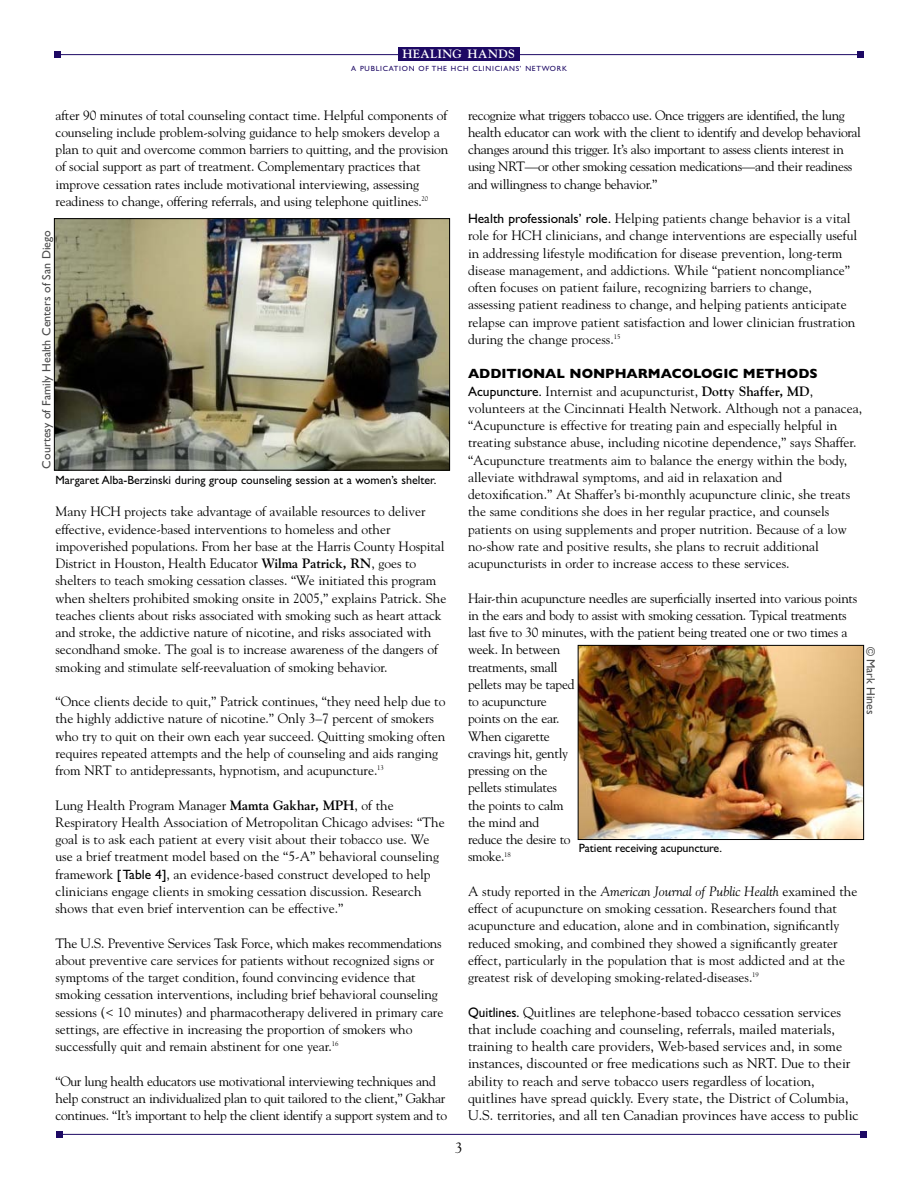
<style>
.page{position:relative;width:918px;height:1188px;background:#fff}
.page>*{position:absolute;margin:0;border:0;box-sizing:border-box;transform-origin:0 0}
.t1{font:15px "Goudy";color:#000}
.t2{font:13.8px/17.2px "Goudy";color:#000}
.t3{font:13.5px/17.2px "Goudy";letter-spacing:-.005em;color:#000}
.t4{font:13.5px/17.2px "Goudy";letter-spacing:-.025em;color:#000}
.t5{font:700 13.5px "Gill Sans";color:#000}
.t6{font:12px "Gill Sans";color:#000}
.t7{font:12px "Gill Sans";color:#4d4d4d}
.t8{font:700 12px "Goudy";letter-spacing:.03em;color:#fff}
.t9{font:7.5px "Gill Sans";letter-spacing:.1em;color:#1d0964}
.s1{font-weight:700}
.s2{font-family:"Gill Sans"}
.s3{font-style:italic}
</style>
<div class="page">
<img style="left:56px;top:220px;width:392px;height:249px">
<div style="left:54px;top:218px;width:396px;height:253px;border:1px solid #000"></div>
<img style="left:580px;top:647px;width:282px;height:191px">
<div style="left:578px;top:645px;width:286px;height:195px;border:1px solid #000"></div>
<hr style="left:54px;top:54px;width:810px;height:1px;background:#1d0964">
<div style="left:857px;top:51px;width:7px;height:7px;background:#1d0964"></div>
<div style="left:54px;top:51px;width:7px;height:7px;background:#1d0964"></div>
<div style="left:398px;top:47px;width:122px;height:14px;background:#1d0964"></div>
<hr style="left:57px;top:1134px;width:810px;height:1px;background:#1d0964">
<div style="left:860px;top:1131px;width:7px;height:7px;background:#1d0964"></div>
<div style="left:57px;top:1131px;width:6px;height:7px;background:#1d0964"></div>
<p class="t8" style="left:403px;top:47px;width:114px">HEALING HANDS</p>
<p class="t9" style="left:351px;top:64px;width:217px">A PUBLICATION OF THE HCH CLINICIANS’ NETWORK</p>
<p class="t3" style="left:56px;top:106px;width:394px">after 90 minutes of total counseling contact time. Helpful components of counseling include problem-solving guidance to help smokers develop a plan to quit and overcome common barriers to quitting, and the provision of social support as part of treatment. Complementary practices that improve cessation rates include motivational interviewing, assessing readiness to change, offering referrals, and using telephone quitlines.<sup>20</sup></p>
<p class="t7" style="left:39px;top:469px;width:240px;rotate:-90deg">Courtesy of Family Health Centers of San Diego</p>
<p class="t6" style="left:56px;top:473px;width:382px">Margaret Alba-Berzinski during group counseling session at a women’s shelter.</p>
<p class="t3" style="left:55px;top:503px;width:392px">Many HCH projects take advantage of available resources to deliver effective, evidence-based interventions to homeless and other impoverished populations. From her base at the Harris County Hospital District in Houston, Health Educator <span class="s1">Wilma Patrick, RN</span>, goes to shelters to teach smoking cessation classes. “We initiated this program when shelters prohibited smoking onsite in 2005,” explains Patrick. She teaches clients about risks associated with smoking such as heart attack and stroke, the addictive nature of nicotine, and risks associated with secondhand smoke. The goal is to increase awareness of the dangers of smoking and stimulate self-reevaluation of smoking behavior.</p>
<p class="t3" style="left:55px;top:693px;width:391px">“Once clients decide to quit,” Patrick continues, “they need help due to the highly addictive nature of nicotine.” Only 3–7 percent of smokers who try to quit on their own each year succeed. Quitting smoking often requires repeated attempts and the help of counseling and aids ranging from NRT to antidepressants, hypnotism, and acupuncture.<sup>13</sup></p>
<p class="t3" style="left:55px;top:796px;width:391px">Lung Health Program Manager <span class="s1">Mamta Gakhar, MPH</span>, of the Respiratory Health Association of Metropolitan Chicago advises: “The goal is to ask each patient at every visit about their tobacco use. We use a brief treatment model based on the “5-A” behavioral counseling framework <span class="s2">[Table 4]</span>, an evidence-based construct developed to help clinicians engage clients in smoking cessation discussion. Research shows that even brief intervention can be effective.”</p>
<p class="t3" style="left:55px;top:934px;width:389px">The U.S. Preventive Services Task Force, which makes recommendations about preventive care services for patients without recognized signs or symptoms of the target condition, found convincing evidence that smoking cessation interventions, including brief behavioral counseling sessions (&lt; 10 minutes) and pharmacotherapy delivered in primary care settings, are effective in increasing the proportion of smokers who successfully quit and remain abstinent for one year.<sup>16</sup></p>
<p class="t4" style="left:56px;top:1072px;width:393px">“Our lung health educators use motivational interviewing techniques and help construct an individualized plan to quit tailored to the client,” Gakhar continues. “It’s important to help the client identify a support system and to</p>
<p class="t4" style="left:468px;top:106px;width:395px">recognize what triggers tobacco use. Once triggers are identified, the lung health educator can work with the client to identify and develop behavioral changes around this trigger. It’s also important to assess clients interest in using NRT—or other smoking cessation medications—and their readiness and willingness to change behavior.”</p>
<p class="t3" style="left:468px;top:210px;width:391px"><span class="s2">Health professionals’ role.</span> Helping patients change behavior is a vital role for HCH clinicians, and change interventions are especially useful in addressing lifestyle modification for disease prevention, long-term disease management, and addictions. While “patient noncompliance” often focuses on patient failure, recognizing barriers to change, assessing patient readiness to change, and helping patients anticipate relapse can improve patient satisfaction and lower clinician frustration during the change process.<sup>15</sup></p>
<p class="t5" style="left:468px;top:366px;width:351px">ADDITIONAL NONPHARMACOLOGIC METHODS</p>
<p class="t3" style="left:468px;top:382px;width:396px"><span class="s2">Acupuncture.</span> Internist and acupuncturist, <span class="s1">Dotty Shaffer, MD</span>, volunteers at the Cincinnati Health Network. Although not a panacea, “Acupuncture is effective for treating pain and especially helpful in treating substance abuse, including nicotine dependence,” says Shaffer. “Acupuncture treatments aim to balance the energy within the body, alleviate withdrawal symptoms, and aid in relaxation and detoxification.” At Shaffer’s bi-monthly acupuncture clinic, she treats the same conditions she does in her regular practice, and counsels patients on using supplements and proper nutrition. Because of a low no-show rate and positive results, she plans to recruit additional acupuncturists in order to increase access to these services.</p>
<p class="t3" style="left:468px;top:589px;width:391px">Hair-thin acupuncture needles are superficially inserted into various points in the ears and body to assist with smoking cessation. Typical treatments last five to 30 minutes, with the patient being treated one or two times a week. In between<br>treatments, small<br>pellets may be taped<br>to acupuncture<br>points on the ear.<br>When cigarette<br>cravings hit, gently<br>pressing on the<br>pellets stimulates<br>the points to calm<br>the mind and<br>reduce the desire to<br>smoke.<sup>18</sup></p>
<p class="t3" style="left:468px;top:883px;width:391px">A study reported in the <span class="s3">American Journal of Public Health</span> examined the effect of acupuncture on smoking cessation. Researchers found that acupuncture and education, alone and in combination, significantly reduced smoking, and combined they showed a significantly greater effect, particularly in the population that is most addicted and at the greatest risk of developing smoking-related-diseases.<sup>19</sup></p>
<p class="t2" style="left:468px;top:1003px;width:392px"><span class="s2">Quitlines.</span> Quitlines are telephone-based tobacco cessation services that include coaching and counseling, referrals, mailed materials, training to health care providers, Web-based services and, in some instances, discounted or free medications such as NRT. Due to their ability to reach and serve tobacco users regardless of location, quitlines have spread quickly. Every state, the District of Columbia, U.S. territories, and all ten Canadian provinces have access to public</p>
<p class="t7" style="left:878px;top:647px;width:69px;rotate:90deg">© Mark Hines</p>
<p class="t6" style="left:579px;top:841px;width:145px">Patient receiving acupuncture.</p>
<p class="t1" style="left:455px;top:1139px;width:9px">3</p>
</div>
